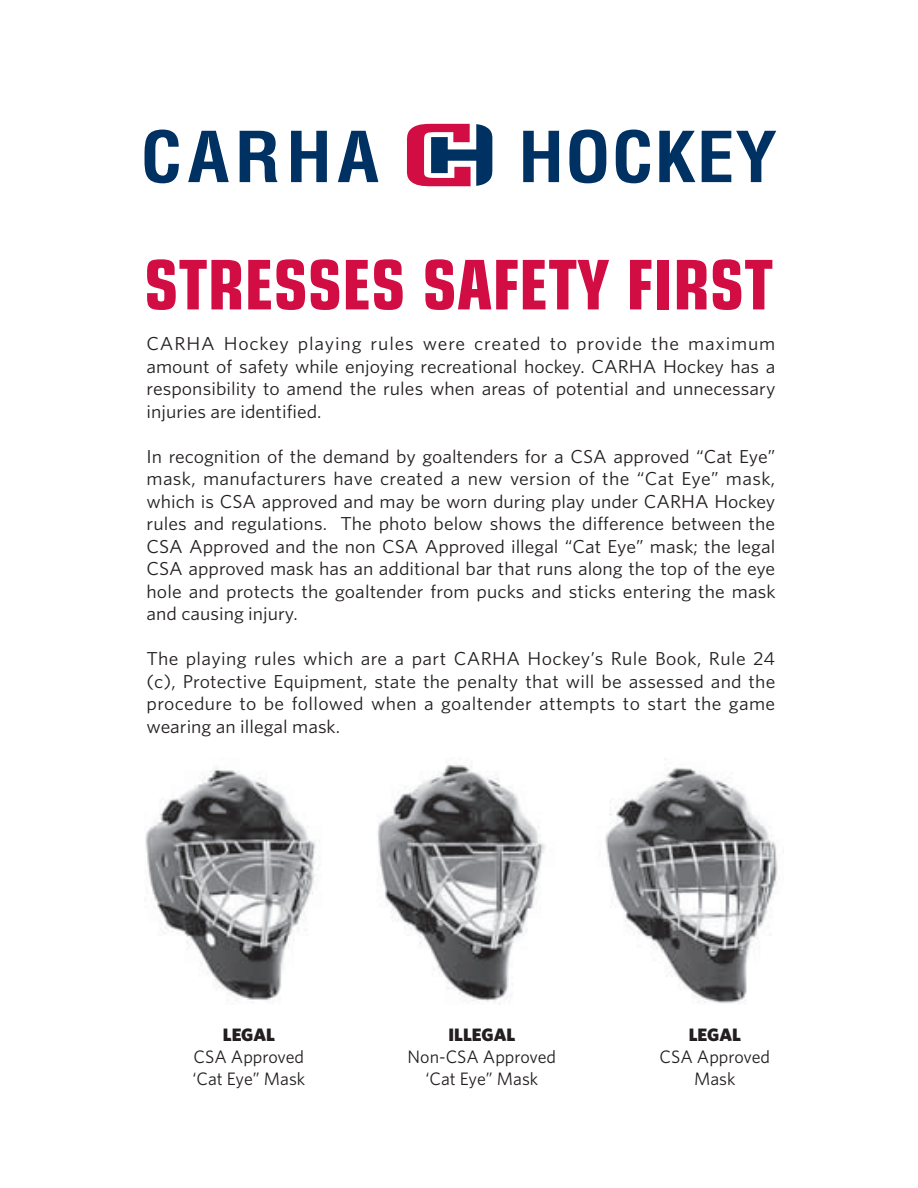
<style>
.page{position:relative;width:918px;height:1188px;background:#fff}
.page>*{position:absolute;margin:0;border:0;box-sizing:border-box;transform-origin:0 0}
.t1{font:700 condensed 68.4px "Eurostile";color:#d20d44}
.t2{font:18.75px/22.5px "Whitney";letter-spacing:.005em;color:#231f20;text-align:justify;scale:1.05 1}
.t3{font:18px/21.6px "Whitney";color:#231f20;text-align:center}
.t4{font:900 18px "Whitney";color:#231f20}
</style>
<div class="page">
<img style="left:145px;top:764px;width:633px;height:240px">
<svg style="left:145px;top:130px;width:34px;height:53px"></svg>
<svg style="left:188px;top:131px;width:41px;height:51px"></svg>
<svg style="left:240px;top:131px;width:37px;height:51px"></svg>
<svg style="left:291px;top:131px;width:36px;height:51px"></svg>
<svg style="left:338px;top:131px;width:40px;height:51px"></svg>
<svg style="left:523px;top:131px;width:36px;height:51px"></svg>
<svg style="left:569px;top:130px;width:37px;height:53px"></svg>
<svg style="left:616px;top:130px;width:34px;height:53px"></svg>
<svg style="left:659px;top:131px;width:36px;height:51px"></svg>
<svg style="left:702px;top:131px;width:74px;height:51px"></svg>
<svg style="left:406px;top:123px;width:87px;height:64px"></svg>
<h1 class="t1" style="left:144px;top:243px;width:631px">STRESSES SAFETY FIRST</h1>
<p class="t2" style="left:147px;top:332px;width:601px">CARHA Hockey playing rules were created to provide the maximum amount of safety while enjoying recreational hockey. CARHA Hockey has a responsibility to amend the rules when areas of potential and unnecessary injuries are identified.</p>
<p class="t2" style="left:147px;top:445px;width:601px">In recognition of the demand by goaltenders for a CSA approved “Cat Eye” mask, manufacturers have created a new version of the “Cat Eye” mask, which is CSA approved and may be worn during play under CARHA Hockey rules and regulations. The photo below shows the difference between the CSA Approved and the non CSA Approved illegal “Cat Eye” mask; the legal CSA approved mask has an additional bar that runs along the top of the eye hole and protects the goaltender from pucks and sticks entering the mask and causing injury.</p>
<p class="t2" style="left:147px;top:647px;width:600px">The playing rules which are a part CARHA Hockey’s Rule Book, Rule 24 (c), Protective Equipment, state the penalty that will be assessed and the procedure to be followed when a goaltender attempts to start the game wearing an illegal mask.</p>
<p class="t4" style="left:223px;top:1024px;width:53px">LEGAL</p>
<p class="t3" style="left:192px;top:1046px;width:114px;text-align:left">CSA Approved ‘Cat Eye” Mask</p>
<p class="t4" style="left:448px;top:1024px;width:67px">ILLEGAL</p>
<p class="t3" style="left:408px;top:1046px;width:150px">Non-CSA Approved ‘Cat Eye” Mask</p>
<p class="t4" style="left:689px;top:1024px;width:53px">LEGAL</p>
<p class="t3" style="left:660px;top:1046px;width:112px">CSA Approved<br>Mask</p>
</div>
